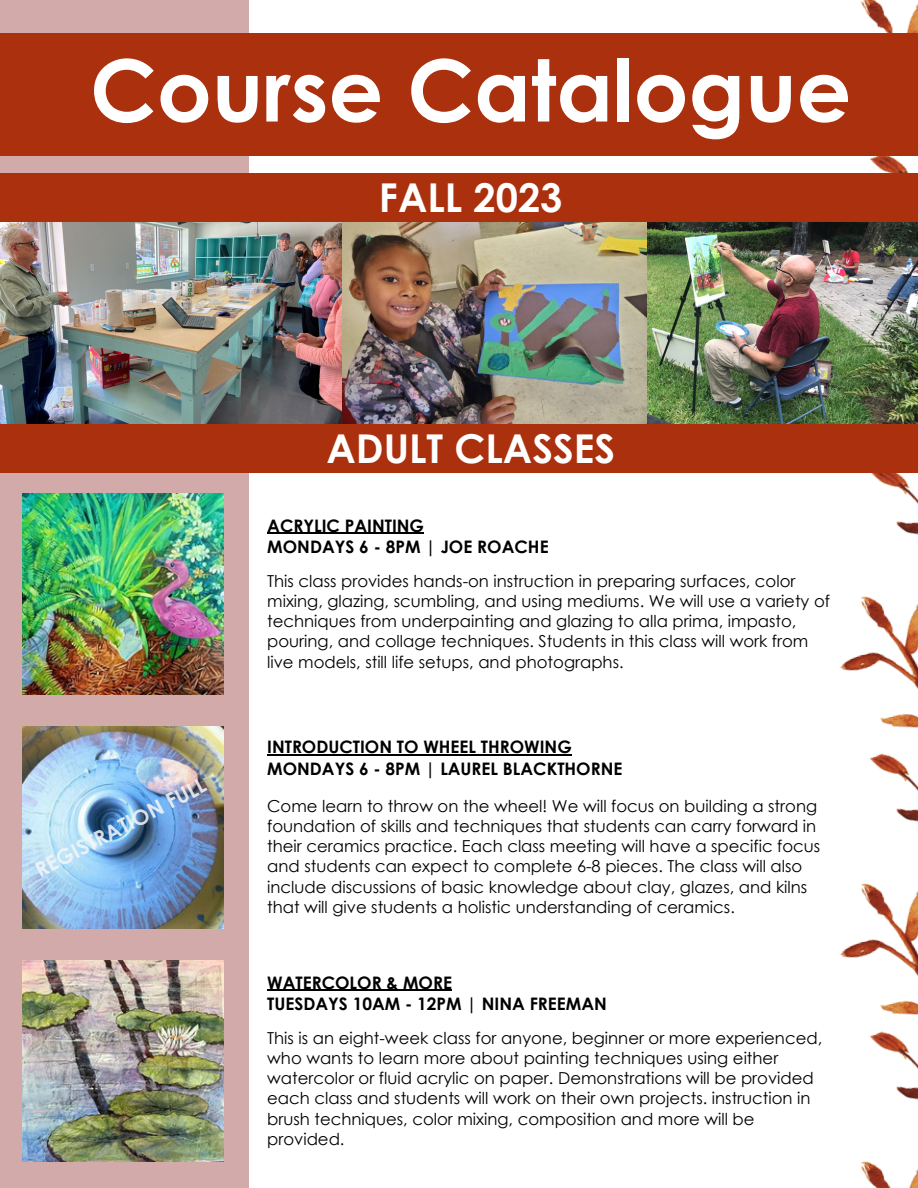
<style>
.page{position:relative;width:918px;height:1188px;background:#fff}
.page>*{position:absolute;margin:0;border:0;box-sizing:border-box;transform-origin:0 0}
.t1{font:700 85.8px "Century Gothic";color:#fff}
.t2{font:700 39.75px "Century Gothic";color:#fff}
.t3{font:700 21px "Century Gothic";color:#f5f5f7}
.t4{font:700 17.25px "Century Gothic";color:#000}
.t5{font:16.5px/20.2px "Century Gothic";color:#000}
</style>
<div class="page">
<div style="left:0;top:0;width:249px;height:1188px;background:#d2aaa9"></div>
<img style="left:840px;top:775px;width:78px;height:191px">
<img style="left:788px;top:472px;width:130px;height:303px">
<img style="left:788px;top:0;width:130px;height:173px">
<img style="left:861px;top:966px;width:57px;height:222px">
<div style="left:0;top:34px;width:918px;height:122px;background:#ab300d"></div>
<img style="left:342px;top:221px;width:305px;height:203px">
<div style="left:0;top:424px;width:918px;height:48px;background:#ab300d"></div>
<img style="left:647px;top:221px;width:271px;height:203px">
<img style="left:0;top:221px;width:342px;height:203px">
<div style="left:0;top:173px;width:918px;height:48px;background:#ab300d"></div>
<img style="left:23px;top:727px;width:201px;height:201px">
<hr style="left:267px;top:755px;width:305px;height:1px;background:#000">
<img style="left:23px;top:493px;width:201px;height:201px">
<hr style="left:267px;top:533px;width:157px;height:1px;background:#000">
<img style="left:23px;top:960px;width:201px;height:202px">
<hr style="left:267px;top:990px;width:185px;height:1px;background:#000">
<p class="t1" style="left:90px;top:35px;width:763px">Course Catalogue</p>
<p class="t2" style="left:379px;top:172px;width:185px">FALL 2023</p>
<p class="t2" style="left:326px;top:423px;width:290px">ADULT CLASSES</p>
<p class="t3" style="left:30px;top:860px;width:191px;rotate:-28deg">REGISTRATION FULL</p>
<p class="t4" style="left:267px;top:514px;width:158px">ACRYLIC PAINTING</p>
<p class="t4" style="left:267px;top:536px;width:283px">MONDAYS 6 - 8PM | JOE ROACHE</p>
<p class="t5" style="left:267px;top:570px;width:564px">This class provides hands-on instruction in preparing surfaces, color mixing, glazing, scumbling, and using mediums. We will use a variety of techniques from underpainting and glazing to alla prima, impasto, pouring, and collage techniques. Students in this class will work from live models, still life setups, and photographs.</p>
<p class="t4" style="left:267px;top:736px;width:306px">INTRODUCTION TO WHEEL THROWING</p>
<p class="t4" style="left:267px;top:757px;width:357px">MONDAYS 6 - 8PM | LAUREL BLACKTHORNE</p>
<p class="t5" style="left:267px;top:795px;width:555px">Come learn to throw on the wheel! We will focus on building a strong foundation of skills and techniques that students can carry forward in their ceramics practice. Each class meeting will have a specific focus and students can expect to complete 6-8 pieces. The class will also include discussions of basic knowledge about clay, glazes, and kilns that will give students a holistic understanding of ceramics.</p>
<p class="t4" style="left:267px;top:971px;width:186px">WATERCOLOR &amp; MORE</p>
<p class="t4" style="left:267px;top:993px;width:341px">TUESDAYS 10AM - 12PM | NINA FREEMAN</p>
<p class="t5" style="left:267px;top:1027px;width:557px">This is an eight-week class for anyone, beginner or more experienced, who wants to learn more about painting techniques using either watercolor or fluid acrylic on paper. Demonstrations will be provided each class and students will work on their own projects. instruction in brush techniques, color mixing, composition and more will be provided.</p>
</div>
